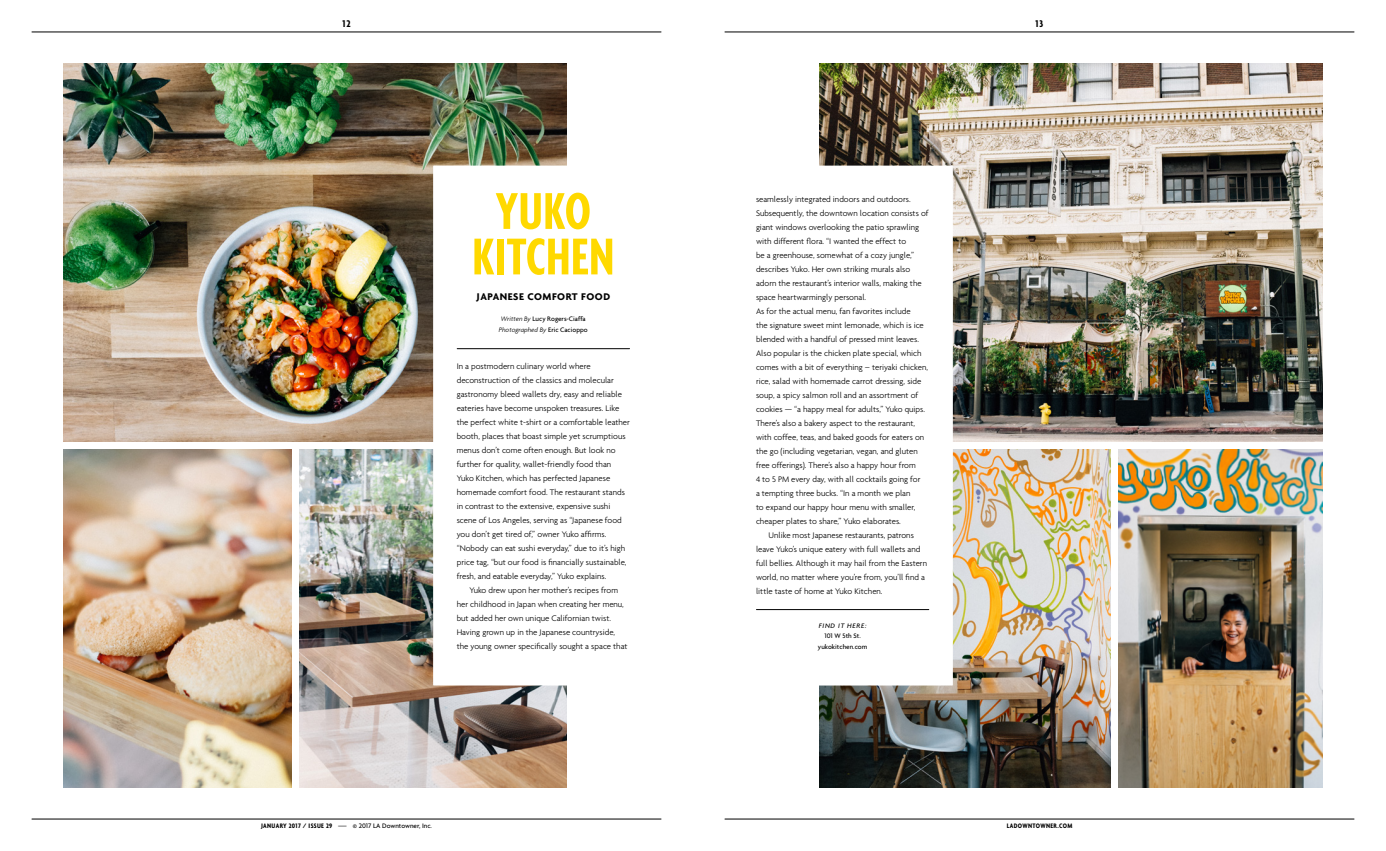
<style>
.page{position:relative;width:1386px;height:851px;background:#fff}
.page>*{position:absolute;margin:0;border:0;box-sizing:border-box;transform-origin:0 0}
.t1{font:700 extra-condensed 56px/45.5px "Agenda";letter-spacing:.01em;color:#ffd900;text-align:center}
.t2{font:700 10.5px "Agenda";letter-spacing:.05em;color:#000}
.t3{font:700 condensed 10.5px "Agenda";color:#000}
.t4{font:300 8.75px/14px "Agenda";color:#000}
.t5{font:500 7px/10.5px "Agenda";color:#000;text-align:center}
.t6{font:700 condensed 7px "Agenda";letter-spacing:.05em;color:#000}
.t7{font:italic 500 7px "Agenda";letter-spacing:.1em;color:#000}
.s1{font-weight:300;font-style:italic}
.s2{font-weight:700;font-stretch:condensed}
.s3{font-stretch:condensed}
</style>
<div class="page">
<img style="left:819px;top:449px;width:291px;height:339px">
<img style="left:63px;top:449px;width:228px;height:339px">
<img style="left:1118px;top:449px;width:205px;height:339px">
<img style="left:299px;top:449px;width:268px;height:339px">
<img style="left:819px;top:63px;width:504px;height:378px">
<img style="left:63px;top:63px;width:504px;height:378px">
<hr style="left:32px;top:32px;width:629px;height:1px;background:#000">
<hr style="left:725px;top:32px;width:629px;height:1px;background:#000">
<hr style="left:32px;top:818px;width:629px;height:1px;background:#000">
<hr style="left:725px;top:818px;width:629px;height:1px;background:#000">
<div style="left:433px;top:166px;width:229px;height:519px;background:#fff"></div>
<div style="left:725px;top:166px;width:228px;height:519px;background:#fff"></div>
<hr style="left:756px;top:609px;width:173px;height:1px;background:#000">
<hr style="left:457px;top:348px;width:173px;height:1px;background:#000">
<p class="t3" style="left:342px;top:18px;width:10px">12</p>
<p class="t3" style="left:1036px;top:18px;width:9px">13</p>
<h1 class="t1" style="left:472px;top:187px;width:143px">YUKO<br>KITCHEN</h1>
<p class="t2" style="left:477px;top:290px;width:135px">JAPANESE COMFORT FOOD</p>
<p class="t5" style="left:499px;top:313px;width:90px;text-align:left"><span class="s1">Written By</span> Lucy Rogers-Ciaffa<br><span class="s1">Photographed By</span> Eric Cacioppo</p>
<p class="t4" style="left:457px;top:359px;width:175px">In a postmodern culinary world where deconstruction of the classics and molecular gastronomy bleed wallets dry, easy and reliable eateries have become unspoken treasures. Like the perfect white t-shirt or a comfortable leather booth, places that boast simple yet scrumptious menus don’t come often enough. But look no further for quality, wallet-friendly food than Yuko Kitchen, which has perfected Japanese homemade comfort food. The restaurant stands in contrast to the extensive, expensive sushi scene of Los Angeles, serving as “Japanese food you don’t get tired of,” owner Yuko affirms. “Nobody can eat sushi everyday,” due to it’s high price tag, “but our food is financially sustainable, fresh, and eatable everyday,” Yuko explains.</p>
<p class="t4" style="left:457px;top:583px;width:172px;text-indent:13px">Yuko drew upon her mother’s recipes from her childhood in Japan when creating her menu, but added her own unique Californian twist.<br>Having grown up in the Japanese countryside, the young owner specifically sought a space that</p>
<p class="t4" style="left:756px;top:192px;width:156px">seamlessly integrated indoors and outdoors.</p>
<p class="t4" style="left:756px;top:206px;width:174px">Subsequently, the downtown location consists of</p>
<p class="t4" style="left:756px;top:220px;width:165px">giant windows overlooking the patio sprawling</p>
<p class="t4" style="left:756px;top:234px;width:152px">with different flora. “I wanted the effect to</p>
<p class="t4" style="left:756px;top:248px;width:160px">be a greenhouse, somewhat of a cozy jungle,”</p>
<p class="t4" style="left:756px;top:262px;width:156px">describes Yuko. Her own striking murals also</p>
<p class="t4" style="left:756px;top:276px;width:167px">adorn the restaurant’s interior walls, making the</p>
<p class="t4" style="left:756px;top:290px;width:112px">space heartwarmingly personal.</p>
<p class="t4" style="left:756px;top:304px;width:156px">As for the actual menu, fan favorites include</p>
<p class="t4" style="left:756px;top:318px;width:169px">the signature sweet mint lemonade, which is ice</p>
<p class="t4" style="left:756px;top:332px;width:164px">blended with a handful of pressed mint leaves.</p>
<p class="t4" style="left:756px;top:346px;width:167px">Also popular is the chicken plate special, which</p>
<p class="t4" style="left:756px;top:360px;width:174px">comes with a bit of everything – teriyaki chicken,</p>
<p class="t4" style="left:756px;top:374px;width:167px">rice, salad with homemade carrot dressing, side</p>
<p class="t4" style="left:756px;top:388px;width:164px">soup, a spicy salmon roll and an assortment of</p>
<p class="t4" style="left:756px;top:402px;width:171px">cookies — “a happy meal for adults,” Yuko quips.</p>
<p class="t4" style="left:756px;top:416px;width:161px">There’s also a bakery aspect to the restaurant,</p>
<p class="t4" style="left:756px;top:430px;width:170px">with coffee, teas, and baked goods for eaters on</p>
<p class="t4" style="left:756px;top:444px;width:163px">the go (including vegetarian, vegan, and gluten</p>
<p class="t4" style="left:756px;top:458px;width:161px">free offerings). There’s also a happy hour from</p>
<p class="t4" style="left:756px;top:472px;width:166px">4 to 5 PM every day, with all cocktails going for</p>
<p class="t4" style="left:756px;top:486px;width:156px">a tempting three bucks. “In a month we plan</p>
<p class="t4" style="left:756px;top:500px;width:161px">to expand our happy hour menu with smaller,</p>
<p class="t4" style="left:756px;top:514px;width:146px">cheaper plates to share,” Yuko elaborates.</p>
<p class="t4" style="left:769px;top:528px;width:147px">Unlike most Japanese restaurants, patrons</p>
<p class="t4" style="left:756px;top:542px;width:166px">leave Yuko’s unique eatery with full wallets and</p>
<p class="t4" style="left:756px;top:556px;width:173px">full bellies. Although it may hail from the Eastern</p>
<p class="t4" style="left:756px;top:570px;width:171px">world, no matter where you’re from, you’ll find a</p>
<p class="t4" style="left:756px;top:584px;width:128px">little taste of home at Yuko Kitchen.</p>
<p class="t7" style="left:819px;top:621px;width:49px">FIND IT HERE:</p>
<p class="t5" style="left:818px;top:630px;width:51px">101 W 5th St. yukokitchen.com</p>
<p class="t5" style="left:261px;top:820px;width:172px"><span class="s2">JANUARY 2017 / ISSUE 29</span> <span class="s3">—</span> © 2017 LA Downtowner, Inc.</p>
<p class="t6" style="left:1007px;top:822px;width:67px">LADOWNTOWNER.COM</p>
</div>
